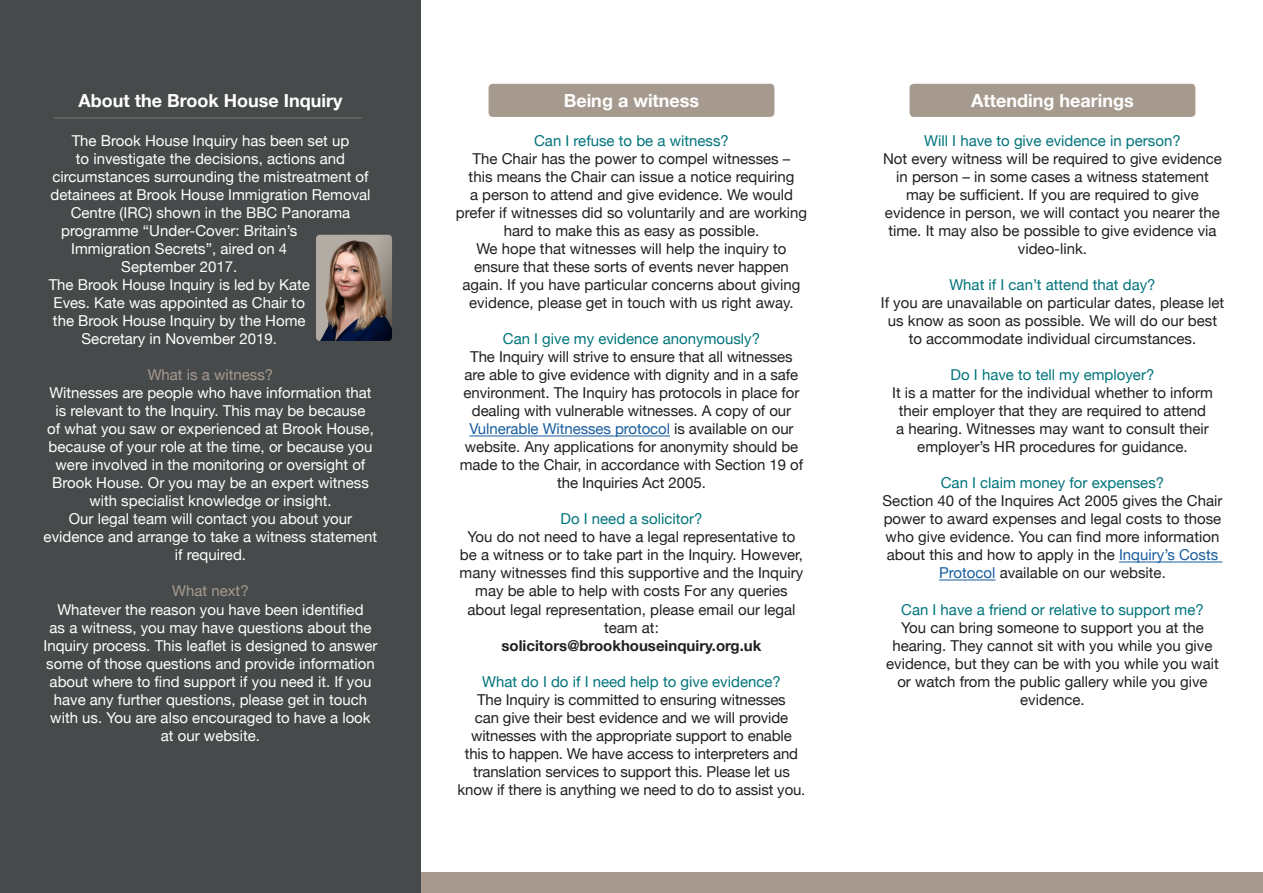
<style>
.page{position:relative;width:1263px;height:893px;background:#fff}
.page>*{position:absolute;margin:0;border:0;box-sizing:border-box;transform-origin:0 0}
.t1{font:700 18px "Helvetica Neue";color:#fff}
.body{font:15px/18px "Helvetica Neue";color:#231f20;text-align:center}
.body-2{font:15px/18px "Helvetica Neue";color:#fff;text-align:center}
.sub_header{font:15px "Helvetica Neue";color:#00747b}
.sub_header-2{font:15px "Helvetica Neue";color:#a69a8e}
.s1{color:#175d9e}
.s2{font-weight:700}
</style>
<div class="page">
<div style="left:0;top:873px;width:1263px;height:20px;background:#a69a8e"></div>
<div style="left:0;top:0;width:421px;height:893px;background:#474a4b"></div>
<img style="left:316px;top:235px;width:76px;height:106px">
<hr style="left:54px;top:117px;width:307px;height:2px;background:#a69a8e">
<div style="left:488px;top:84px;width:286px;height:33px;background:#a69a8e;border-radius:4px"></div>
<hr style="left:469px;top:436px;width:201px;height:1px;background:#175d9e">
<div style="left:909px;top:84px;width:286px;height:33px;background:#a69a8e;border-radius:4px"></div>
<hr style="left:1119px;top:562px;width:103px;height:1px;background:#175d9e">
<hr style="left:939px;top:580px;width:56px;height:1px;background:#175d9e">
<p class="t1" style="left:78px;top:89px;width:266px">About the Brook House Inquiry</p>
<p class="body-2" style="left:72px;top:132px;width:279px">The Brook House Inquiry has been set up</p>
<p class="body-2" style="left:76px;top:150px;width:271px">to investigate the decisions, actions and</p>
<p class="body-2" style="left:52px;top:168px;width:318px">circumstances surrounding the mistreatment of</p>
<p class="body-2" style="left:50px;top:186px;width:322px">detainees at Brook House Immigration Removal</p>
<p class="body-2" style="left:71px;top:204px;width:281px">Centre (IRC) shown in the BBC Panorama</p>
<p class="body-2" style="left:61px;top:222px;width:238px">programme “Under-Cover: Britain’s</p>
<p class="body-2" style="left:71px;top:240px;width:217px">Immigration Secrets”, aired on 4</p>
<p class="body-2" style="left:121px;top:258px;width:117px">September 2017.</p>
<p class="body-2" style="left:49px;top:276px;width:263px">The Brook House Inquiry is led by Kate Eves. Kate was appointed as Chair to the Brook House Inquiry by the Home Secretary in November 2019.</p>
<p class="sub_header-2" style="left:148px;top:366px;width:127px">What is a witness?</p>
<p class="body-2" style="left:47px;top:384px;width:328px">Witnesses are people who have information that is relevant to the Inquiry. This may be because<br>of what you saw or experienced at Brook House, because of your role at the time, or because you were involved in the monitoring or oversight of Brook House. Or you may be an expert witness with specialist knowledge or insight.</p>
<p class="body-2" style="left:44px;top:510px;width:335px">Our legal team will contact you about your evidence and arrange to take a witness statement if required.</p>
<p class="sub_header-2" style="left:172px;top:582px;width:78px">What next?</p>
<p class="body-2" style="left:44px;top:600px;width:335px">Whatever the reason you have been identified<br>as a witness, you may have questions about the Inquiry process. This leaflet is designed to answer some of those questions and provide information about where to find support if you need it. If you have any further questions, please get in touch with us. You are also encouraged to have a look at our website.</p>
<p class="t1" style="left:564px;top:89px;width:137px">Being a witness</p>
<p class="sub_header" style="left:534px;top:132px;width:196px">Can I refuse to be a witness?</p>
<p class="body" style="left:456px;top:150px;width:353px">The Chair has the power to compel witnesses –<br>this means the Chair can issue a notice requiring<br>a person to attend and give evidence. We would prefer if witnesses did so voluntarily and are working hard to make this as easy as possible.</p>
<p class="body" style="left:463px;top:240px;width:339px">We hope that witnesses will help the inquiry to ensure that these sorts of events never happen again. If you have particular concerns about giving evidence, please get in touch with us right away.</p>
<p class="sub_header" style="left:503px;top:330px;width:259px">Can I give my evidence anonymously?</p>
<p class="body" style="left:460px;top:348px;width:345px">The Inquiry will strive to ensure that all witnesses are able to give evidence with dignity and in a safe environment. The Inquiry has protocols in place for dealing with vulnerable witnesses. A copy of our <span class="s1">Vulnerable Witnesses protocol</span> is available on our website. Any applications for anonymity should be made to the Chair, in accordance with Section 19 of the Inquiries Act 2005.</p>
<p class="sub_header" style="left:560px;top:510px;width:143px">Do I need a solicitor?</p>
<p class="body" style="left:460px;top:528px;width:345px">You do not need to have a legal representative to be a witness or to take part in the Inquiry. However, many witnesses find this supportive and the Inquiry may be able to help with costs For any queries about legal representation, please email our legal team at:<br><span class="s2">solicitors@brookhouseinquiry.org.uk</span></p>
<p class="sub_header" style="left:482px;top:672px;width:300px">What do I do if I need help to give evidence?</p>
<p class="body" style="left:457px;top:690px;width:349px">The Inquiry is committed to ensuring witnesses<br>can give their best evidence and we will provide witnesses with the appropriate support to enable<br>this to happen. We have access to interpreters and translation services to support this. Please let us know if there is anything we need to do to assist you.</p>
<p class="t1" style="left:971px;top:89px;width:164px">Attending hearings</p>
<p class="sub_header" style="left:924px;top:132px;width:258px">Will I have to give evidence in person?</p>
<p class="body" style="left:883px;top:150px;width:340px">Not every witness will be required to give evidence in person – in some cases a witness statement may be sufficient. If you are required to give evidence in person, we will contact you nearer the time. It may also be possible to give evidence via video-link.</p>
<p class="sub_header" style="left:949px;top:276px;width:208px">What if I can’t attend that day?</p>
<p class="body" style="left:881px;top:294px;width:345px">If you are unavailable on particular dates, please let us know as soon as possible. We will do our best to accommodate individual circumstances.</p>
<p class="sub_header" style="left:951px;top:366px;width:205px">Do I have to tell my employer?</p>
<p class="body" style="left:892px;top:384px;width:322px">It is a matter for the individual whether to inform their employer that they are required to attend<br>a hearing. Witnesses may want to consult their employer’s HR procedures for guidance.</p>
<p class="sub_header" style="left:941px;top:474px;width:225px">Can I claim money for expenses?</p>
<p class="body" style="left:882px;top:492px;width:341px">Section 40 of the Inquires Act 2005 gives the Chair power to award expenses and legal costs to those who give evidence. You can find more information about this and how to apply in the <span class="s1">Inquiry’s Costs Protocol</span> available on our website.</p>
<p class="sub_header" style="left:901px;top:600px;width:304px">Can I have a friend or relative to support me?</p>
<p class="body" style="left:886px;top:618px;width:334px">You can bring someone to support you at the hearing. They cannot sit with you while you give evidence, but they can be with you while you wait or watch from the public gallery while you give evidence.</p>
</div>
